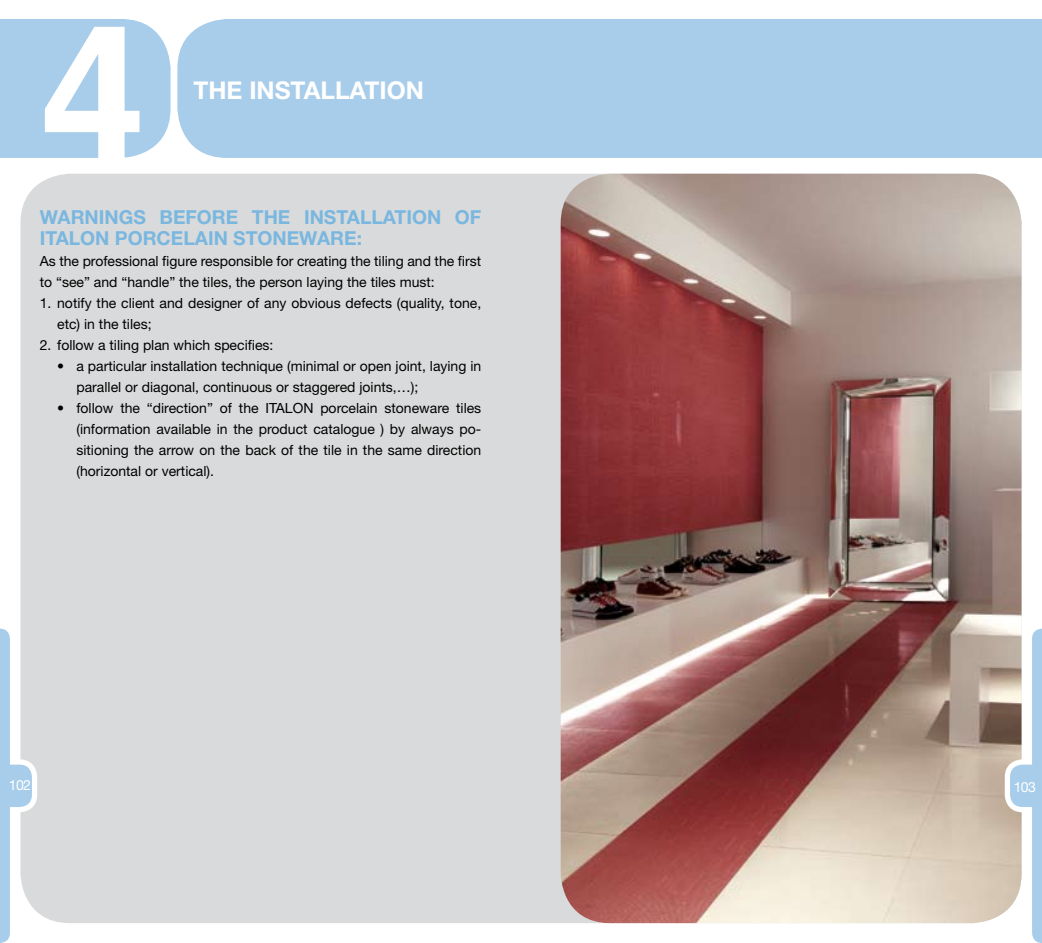
<style>
.page{position:relative;width:1042px;height:943px;background:#fff}
.page>*{position:absolute;margin:0;border:0;box-sizing:border-box;transform-origin:0 0}
.t1{font:700 190.75px "Helvetica Cyr";color:#fff}
.t2{font:700 24.5px "Helvetica Neue";color:#fff}
.t3{font:700 19.25px/21px "Helvetica Neue";color:#79b7e0}
.t4{font:14px/21px "Helvetica Neue";color:#000}
.t5{font:14px "Helvetica Neue";letter-spacing:-.05em;color:#fff}
</style>
<div class="page">
<div style="left:20px;top:174px;width:1001px;height:749px;background:#d9dadb;border-radius:50px"></div>
<div style="left:0;top:19px;width:171px;height:139px;background:#a8cdea"></div>
<div style="left:177px;top:19px;width:865px;height:139px;background:#a8cdea"></div>
<img style="left:561px;top:174px;width:460px;height:749px;border-radius:50px">
<svg style="left:0;top:628px;width:37px;height:315px"></svg>
<svg style="left:1005px;top:628px;width:37px;height:315px"></svg>
<h1 class="t1" style="left:40px;top:-15px;width:108px">4</h1>
<h2 class="t2" style="left:193px;top:75px;width:232px">THE INSTALLATION</h2>
<h3 class="t3" style="left:40px;top:206px;width:443px">WARNINGS BEFORE THE INSTALLATION OF<br>ITALON PORCELAIN STONEWARE:</h3>
<p class="t4" style="left:40px;top:250px;width:443px">As the professional figure responsible for creating the tiling and the first to “see” and “handle” the tiles, the person laying the tiles must:</p>
<p class="t4" style="left:57px;top:292px;width:425px;text-indent:-18px">1. notify the client and designer of any obvious defects (quality, tone, etc) in the tiles;</p>
<p class="t4" style="left:40px;top:334px;width:235px">2. follow a tiling plan which specifies:</p>
<p class="t4" style="left:76px;top:355px;width:406px;text-indent:-19px">• a particular installation technique (minimal or open joint, laying in parallel or diagonal, continuous or staggered joints,…);</p>
<p class="t4" style="left:76px;top:397px;width:406px;text-align:justify;text-indent:-19px">• follow the “direction” of the ITALON porcelain stoneware tiles (information available in the product catalogue ) by always po&shy;sitioning the arrow on the back of the tile in the same direction (horizontal or vertical).</p>
<p class="t5" style="left:9px;top:777px;width:23px">102</p>
<p class="t5" style="left:1014px;top:778px;width:23px">103</p>
</div>
